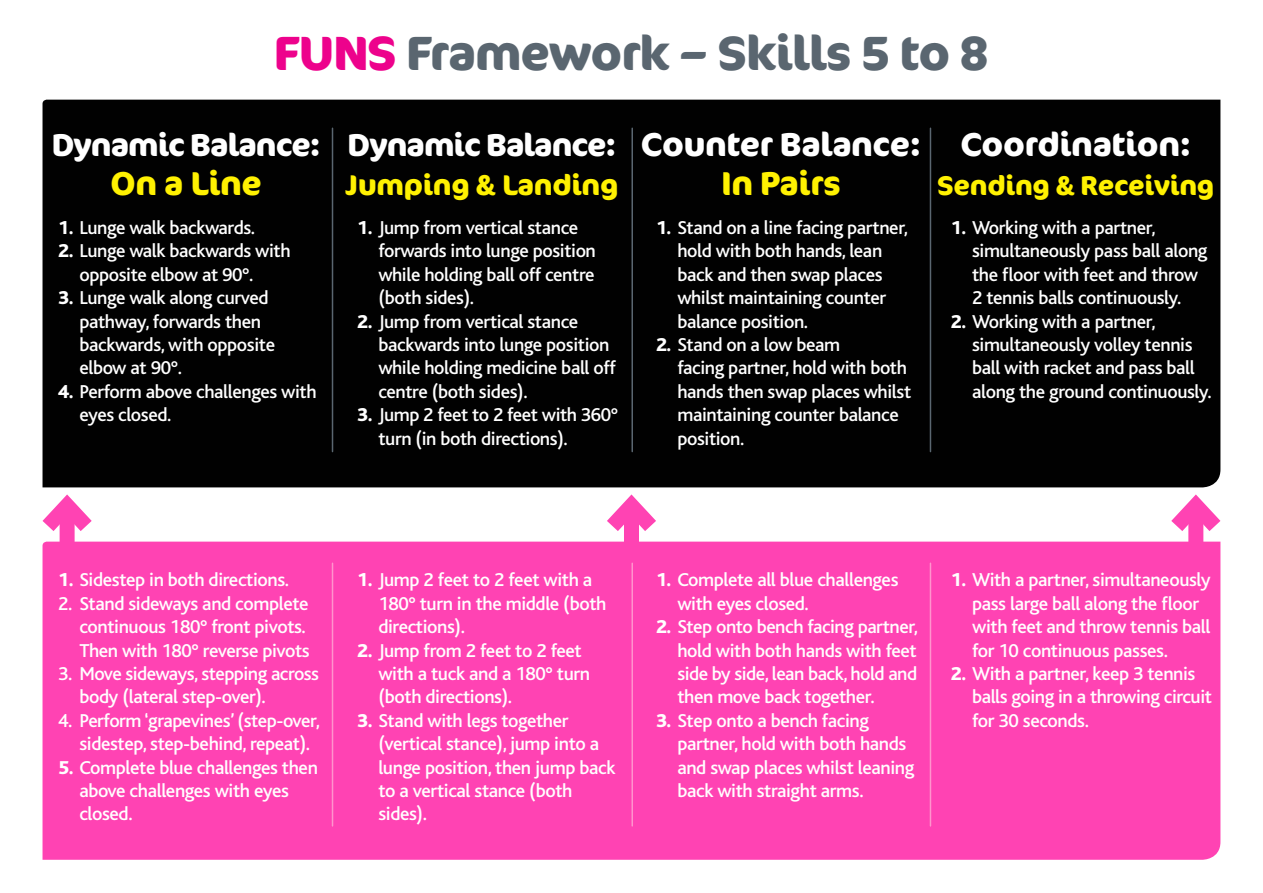
<style>
.page{position:relative;width:1263px;height:893px;background:#fff}
.page>*{position:absolute;margin:0;border:0;box-sizing:border-box;transform-origin:0 0}
.t1{font:700 48px "Cocon";letter-spacing:-.02em;color:#5a6670}
.t2{font:700 33px "Cocon";letter-spacing:-.01em;color:#fff}
.t3{font:700 33px "Cocon";letter-spacing:-.01em;color:#fff101}
.t4{font:700 31.5px "Cocon";letter-spacing:-.03em;color:#fff}
.t5{font:700 28.5px "Cocon";letter-spacing:-.01em;color:#fff101}
.t6{font:700 27px "Cocon";letter-spacing:-.01em;color:#fff101}
.t7{font:500 19.5px/23.4px "Bliss";letter-spacing:-.02em;color:#fff}
.s1{color:#ed028c}
.s2{font-weight:800}
</style>
<div class="page">
<div style="left:43px;top:100px;width:1177px;height:387px;background:#010101"></div>
<div style="left:43px;top:542px;width:1177px;height:318px;background:#ff43b3"></div>
<div style="left:624px;top:505px;width:15px;height:57px;background:#ff43b3"></div>
<svg style="left:591px;top:483px;width:81px;height:64px"></svg>
<div style="left:60px;top:505px;width:15px;height:57px;background:#ff43b3"></div>
<svg style="left:42px;top:483px;width:65px;height:64px"></svg>
<div style="left:1188px;top:505px;width:15px;height:57px;background:#ff43b3"></div>
<svg style="left:1155px;top:483px;width:66px;height:64px"></svg>
<hr style="left:332px;top:128px;width:1px;height:324px;background:#5a6670">
<hr style="left:332px;top:563px;width:1px;height:263px;background:#ff94cd">
<hr style="left:631px;top:128px;width:2px;height:324px;background:#5a6670">
<hr style="left:631px;top:563px;width:2px;height:263px;background:#ff94cd">
<hr style="left:930px;top:128px;width:1px;height:324px;background:#5a6670">
<hr style="left:930px;top:563px;width:1px;height:263px;background:#ff94cd">
<p class="t1" style="left:274px;top:24px;width:717px"><span class="s1">FUNS</span> Framework – Skills 5 to 8</p>
<p class="t4" style="left:52px;top:126px;width:270px">Dynamic Balance:</p>
<p class="t3" style="left:111px;top:164px;width:153px">On a Line</p>
<p class="t7" style="left:58px;top:216px;width:199px"><span class="s2">1.</span> Lunge walk backwards.</p>
<p class="t7" style="left:79px;top:240px;width:213px;text-indent:-21px"><span class="s2">2.</span> Lunge walk backwards with opposite elbow at 90°.</p>
<p class="t7" style="left:79px;top:286px;width:197px;text-indent:-21px"><span class="s2">3.</span> Lunge walk along curved pathway, forwards then backwards, with opposite elbow at 90°.</p>
<p class="t7" style="left:79px;top:380px;width:239px;text-indent:-21px"><span class="s2">4.</span> Perform above challenges with eyes closed.</p>
<p class="t4" style="left:348px;top:126px;width:270px">Dynamic Balance:</p>
<p class="t5" style="left:345px;top:168px;width:275px">Jumping &amp; Landing</p>
<p class="t7" style="left:378px;top:216px;width:219px;text-indent:-21px"><span class="s2">1.</span> Jump from vertical stance forwards into lunge position while holding ball off centre (both sides).</p>
<p class="t7" style="left:378px;top:310px;width:239px;text-indent:-21px"><span class="s2">2.</span> Jump from vertical stance backwards into lunge position while holding medicine ball off centre (both sides).</p>
<p class="t7" style="left:378px;top:403px;width:241px;text-indent:-21px"><span class="s2">3.</span> Jump 2 feet to 2 feet with 360° turn (in both directions).</p>
<p class="t2" style="left:641px;top:124px;width:282px">Counter Balance:</p>
<p class="t3" style="left:721px;top:164px;width:121px">In Pairs</p>
<p class="t7" style="left:677px;top:216px;width:232px;text-indent:-21px"><span class="s2">1.</span> Stand on a line facing partner, hold with both hands, lean back and then swap places whilst maintaining counter balance position.</p>
<p class="t7" style="left:677px;top:333px;width:235px;text-indent:-21px"><span class="s2">2.</span> Stand on a low beam<br>facing partner, hold with both hands then swap places whilst maintaining counter balance position.</p>
<p class="t2" style="left:960px;top:124px;width:232px">Coordination:</p>
<p class="t6" style="left:937px;top:169px;width:279px">Sending &amp; Receiving</p>
<p class="t7" style="left:972px;top:216px;width:237px;text-indent:-21px"><span class="s2">1.</span> Working with a partner, simultaneously pass ball along the floor with feet and throw<br>2 tennis balls continuously.</p>
<p class="t7" style="left:972px;top:310px;width:241px;text-indent:-21px"><span class="s2">2.</span> Working with a partner, simultaneously volley tennis ball with racket and pass ball along the ground continuously.</p>
<p class="t7" style="left:58px;top:569px;width:232px"><span class="s2">1.</span> Sidestep in both directions.</p>
<p class="t7" style="left:79px;top:592px;width:232px;text-indent:-21px">2. Stand sideways and complete continuous 180° front pivots.<br>Then with 180° reverse pivots</p>
<p class="t7" style="left:79px;top:662px;width:241px;text-indent:-21px">3. Move sideways, stepping across body (lateral step-over).</p>
<p class="t7" style="left:58px;top:709px;width:263px;text-align:center">4. Perform ‘grapevines’ (step-over, sidestep, step-behind, repeat).</p>
<p class="t7" style="left:79px;top:756px;width:240px;text-indent:-21px"><span class="s2">5.</span> Complete blue challenges then above challenges with eyes closed.</p>
<p class="t7" style="left:378px;top:569px;width:230px;text-indent:-21px"><span class="s2">1.</span> Jump 2 feet to 2 feet with a<br>180° turn in the middle (both directions).</p>
<p class="t7" style="left:378px;top:639px;width:213px;text-indent:-21px"><span class="s2">2.</span> Jump from 2 feet to 2 feet with a tuck and a 180° turn (both directions).</p>
<p class="t7" style="left:378px;top:709px;width:239px;text-indent:-21px"><span class="s2">3.</span> Stand with legs together (vertical stance), jump into a lunge position, then jump back to a vertical stance (both sides).</p>
<p class="t7" style="left:677px;top:569px;width:223px;text-indent:-21px"><span class="s2">1.</span> Complete all blue challenges with eyes closed.</p>
<p class="t7" style="left:677px;top:615px;width:242px;text-align:justify;text-indent:-21px"><span class="s2">2.</span> Step onto bench facing partner, hold with both hands with feet side by side, lean back, hold and then move back together.</p>
<p class="t7" style="left:677px;top:709px;width:238px;text-indent:-21px"><span class="s2">3.</span> Step onto a bench facing partner, hold with both hands and swap places whilst leaning back with straight arms.</p>
<p class="t7" style="left:972px;top:569px;width:240px;text-indent:-21px"><span class="s2">1.</span> With a partner, simultaneously pass large ball along the floor with feet and throw tennis ball for 10 continuous passes.</p>
<p class="t7" style="left:972px;top:662px;width:241px;text-indent:-21px"><span class="s2">2.</span> With a partner, keep 3 tennis balls going in a throwing circuit for 30 seconds.</p>
</div>
